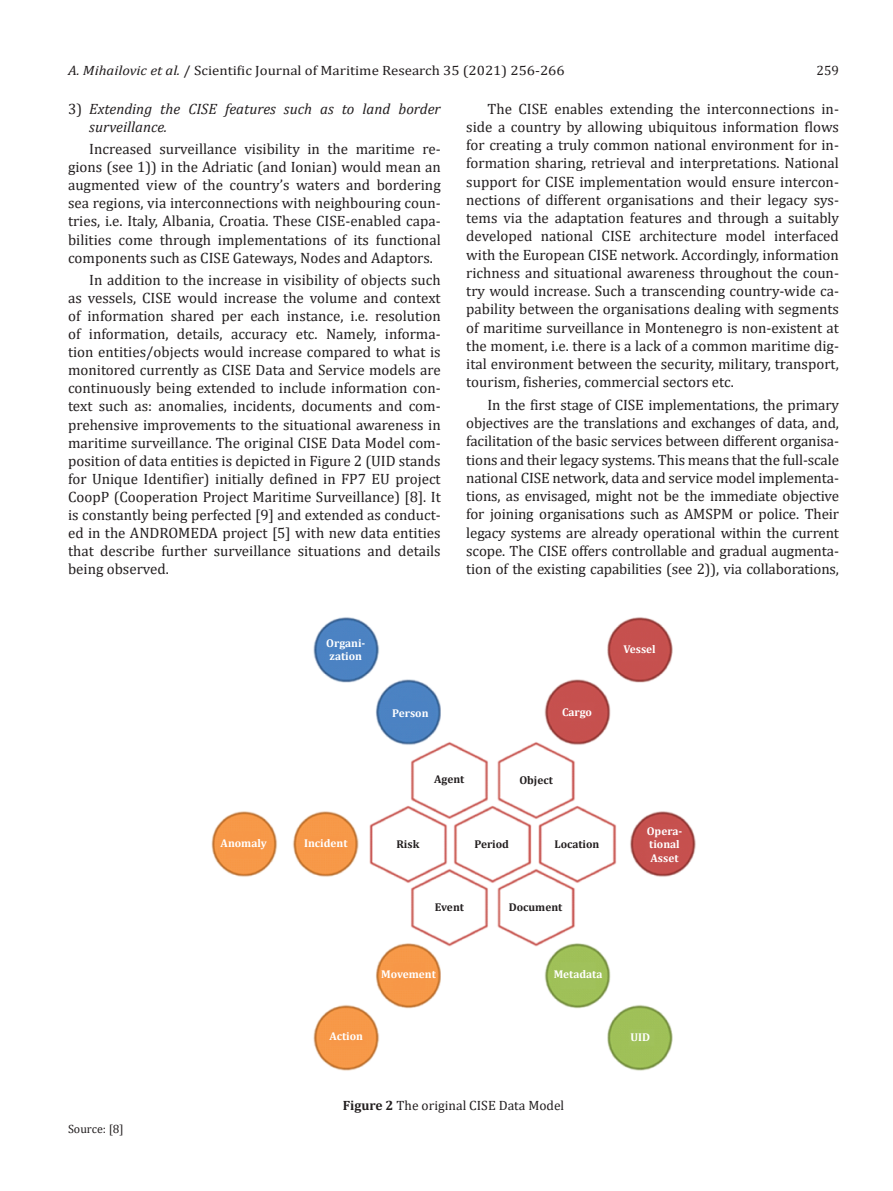
<style>
.page{position:relative;width:893px;height:1191px;background:#fff}
.page>*{position:absolute;margin:0;border:0;box-sizing:border-box;transform-origin:0 0}
.osnovni_tekst{font:15px/18.3px "Cambria";color:#231f20;text-align:justify}
.osnovni_tekst-2{font:italic 15px/18px "Cambria";color:#231f20}
.potpis_slika{font:13.5px "Cambria";color:#231f20;scale:1.1 1}
.potpis_slika-2{font:13.5px "Cambria";color:#231f20}
.izvor{font:12px "Cambria";color:#231f20}
.t1{font:700 11.4px/13.6px "Cambria";color:#fff}
.t2{font:700 11.4px "Cambria";color:#231f20}
.s1{font-style:italic}
.s2{font-style:normal}
.s3{font-weight:700}
</style>
<div class="page">
<img style="left:211px;top:617px;width:485px;height:454px">
<p class="potpis_slika" style="left:68px;top:62px;width:453px"><span class="s1">A. Mihailovic et al.</span> / Scientific Journal of Maritime Research 35 (2021) 256-266</p>
<p class="potpis_slika-2" style="left:816px;top:62px;width:24px">259</p>
<p class="osnovni_tekst-2" style="left:89px;top:99px;width:353px;text-indent:-21px"><span class="s2">3)</span> Extending the CISE features such as to land border surveillance.</p>
<p class="osnovni_tekst" style="left:68px;top:140px;width:374px;text-indent:21px">Increased surveillance visibility in the maritime re&shy;gions (see 1)) in the Adriatic (and Ionian) would mean an augmented view of the country’s waters and bordering sea regions, via interconnections with neighbouring coun&shy;tries, i.e. Italy, Albania, Croatia. These CISE-enabled capa&shy;bilities come through implementations of its functional components such as CISE Gateways, Nodes and Adaptors.</p>
<p class="osnovni_tekst" style="left:68px;top:271px;width:374px;text-indent:21px">In addition to the increase in visibility of objects such as vessels, CISE would increase the volume and context of information shared per each instance, i.e. resolution of information, details, accuracy etc. Namely, informa&shy;tion entities/objects would increase compared to what is monitored currently as CISE Data and Service models are continuously being extended to include information con&shy;text such as: anomalies, incidents, documents and com&shy;prehensive improvements to the situational awareness in maritime surveillance. The original CISE Data Model com&shy;position of data entities is depicted in Figure 2 (UID stands for Unique Identifier) initially defined in FP7 EU project CoopP (Cooperation Project Maritime Surveillance) [8]. It is constantly being perfected [9] and extended as conduct&shy;ed in the ANDROMEDA project [5] with new data entities that describe further surveillance situations and details being observed.</p>
<p class="osnovni_tekst" style="left:466px;top:99px;width:374px;text-indent:21px">The CISE enables extending the interconnections in&shy;side a country by allowing ubiquitous information flows for creating a truly common national environment for in&shy;formation sharing, retrieval and interpretations. National support for CISE implementation would ensure intercon&shy;nections of different organisations and their legacy sys&shy;tems via the adaptation features and through a suitably developed national CISE architecture model interfaced with the European CISE network. Accordingly, information richness and situational awareness throughout the coun&shy;try would increase. Such a transcending country-wide ca&shy;pability between the organisations dealing with segments of maritime surveillance in Montenegro is non-existent at the moment, i.e. there is a lack of a common maritime dig&shy;ital environment between the security, military, transport, tourism, fisheries, commercial sectors etc.</p>
<p class="osnovni_tekst" style="left:466px;top:395px;width:374px;text-indent:21px">In the first stage of CISE implementations, the primary objectives are the translations and exchanges of data, and, facilitation of the basic services between different organisa&shy;tions and their legacy systems. This means that the full-scale national CISE network, data and service model implementa&shy;tions, as envisaged, might not be the immediate objective for joining organisations such as AMSPM or police. Their legacy systems are already operational within the current scope. The CISE offers controllable and gradual augmenta&shy;tion of the existing capabilities (see 2)), via collaborations,</p>
<p class="izvor" style="left:68px;top:1121px;width:57px">Source: [8]</p>
<p class="t1" style="left:326px;top:635px;width:41px">Organi&shy;zation</p>
<p class="t1" style="left:221px;top:836px;width:48px">Anomaly</p>
<p class="t1" style="left:304px;top:836px;width:45px">Incident</p>
<p class="t1" style="left:392px;top:705px;width:38px">Person</p>
<p class="t1" style="left:562px;top:704px;width:32px">Cargo</p>
<p class="t2" style="left:434px;top:771px;width:32px">Agent</p>
<p class="t2" style="left:519px;top:771px;width:35px">Object</p>
<p class="t2" style="left:396px;top:835px;width:24px">Risk</p>
<p class="t2" style="left:474px;top:835px;width:36px">Period</p>
<p class="t2" style="left:554px;top:835px;width:47px">Location</p>
<p class="t2" style="left:435px;top:899px;width:31px">Event</p>
<p class="t2" style="left:509px;top:899px;width:55px">Document</p>
<p class="t1" style="left:623px;top:642px;width:34px">Vessel</p>
<p class="t1" style="left:647px;top:823px;width:37px">Opera&shy;tional<br>Asset</p>
<p class="t1" style="left:381px;top:967px;width:56px">Movement</p>
<p class="t1" style="left:330px;top:1029px;width:35px">Action</p>
<p class="t1" style="left:554px;top:967px;width:50px">Metadata</p>
<p class="potpis_slika-2" style="left:343px;top:1097px;width:223px"><span class="s3">Figure 2</span> The original CISE Data Model</p>
<p class="t1" style="left:630px;top:1030px;width:21px">UID</p>
</div>
